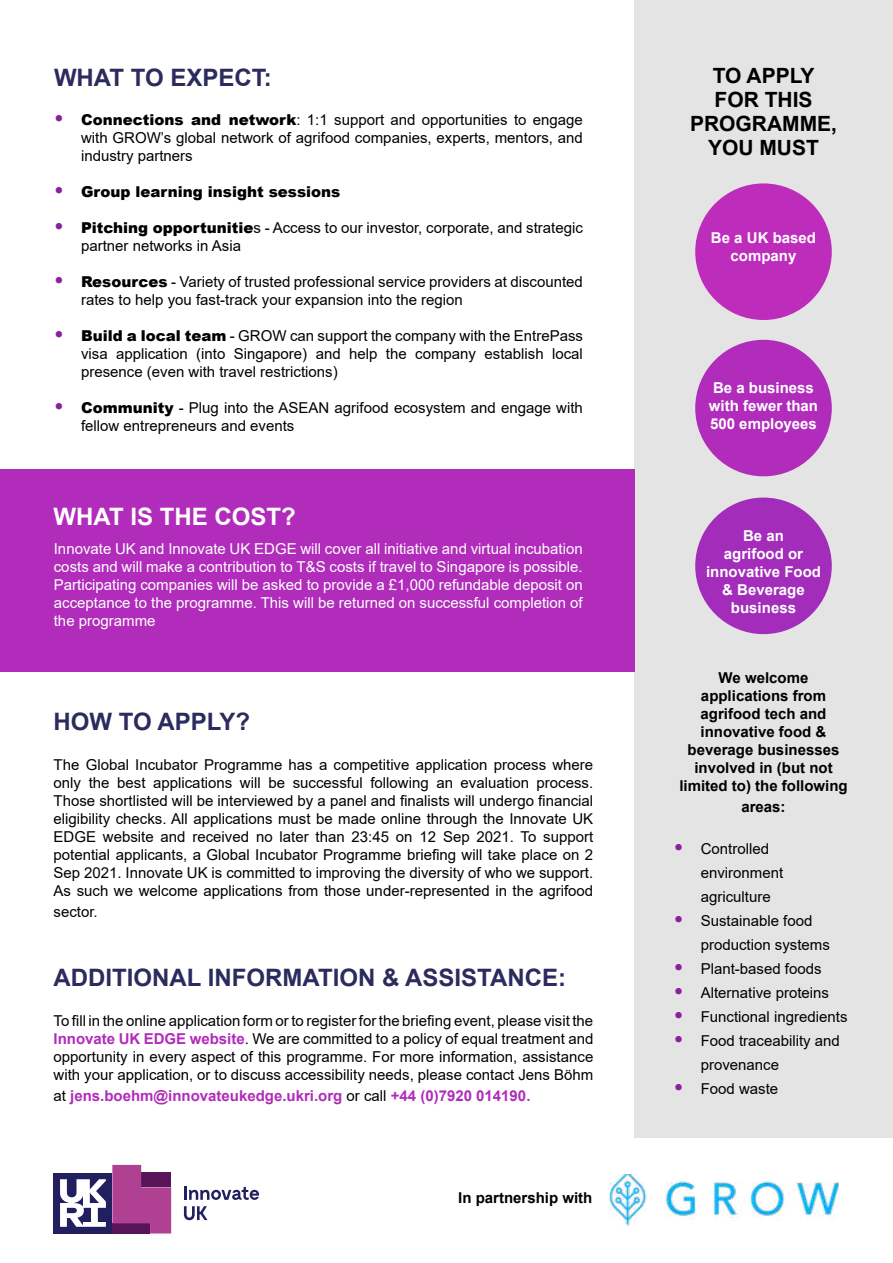
<style>
.page{position:relative;width:893px;height:1263px;background:#fff}
.page>*{position:absolute;margin:0;border:0;box-sizing:border-box;transform-origin:0 0}
.t1{font:700 24px "Arial";color:#2c2b5e}
.t2{font:700 24px "Arial";color:#fff}
.t3{font:700 21px/24px "Arial";color:#000;text-align:center}
.t4{font:15px/18px "Arial";color:#000}
.t5{font:15px/18px "Arial";color:#fff;text-align:justify}
.t6{font:700 15px/18px "Arial";color:#000;text-align:center}
.t7{font:700 15px/18px "Arial";color:#fff;text-align:center}
.t8{font:700 15px "Arial";color:#b12cbb}
.t9{font:900 15px "Arial";color:#000}
.s1{font-weight:900;font-size:19.5px;color:#8a219c}
.s2{font-weight:900}
.s3{font-size:19.5px;color:#8a219c}
.s4{font-weight:700;color:#b12cbb}
.s5{font-weight:400;color:#000}
</style>
<div class="page">
<img style="left:609px;top:1174px;width:230px;height:52px">
<hr style="left:184px;top:1186px;width:3px;height:14px;background:#211f5e">
<svg style="left:189px;top:1187px;width:70px;height:13px"></svg>
<svg style="left:184px;top:1206px;width:23px;height:14px"></svg>
<div style="left:54px;top:1172px;width:58px;height:61px;background:#211f5e"></div>
<svg style="left:60px;top:1179px;width:46px;height:48px"></svg>
<svg style="left:112px;top:1165px;width:59px;height:68px;background:#a2428c"></svg>
<div style="left:634px;top:0;width:259px;height:1137px;background:#e4e4e4"></div>
<div style="left:695px;top:183px;width:137px;height:137px;background:#be2cbb;border-radius:50%"></div>
<div style="left:695px;top:340px;width:137px;height:136px;background:#b12cbb;border-radius:50%"></div>
<div style="left:695px;top:498px;width:137px;height:136px;background:#a32cbb;border-radius:50%"></div>
<div style="left:0;top:469px;width:634px;height:203px;background:#b12cbb"></div>
<h1 class="t1" style="left:54px;top:61px;width:219px">WHAT TO EXPECT:</h1>
<p class="t4" style="left:81px;top:111px;width:503px;text-align:justify;text-indent:-27px"><span class="s1">•</span> <span class="s2">Connections and network</span>: 1:1 support and opportunities to engage with GROW’s global network of agrifood companies, experts, mentors, and industry partners</p>
<p class="t9" style="left:54px;top:181px;width:288px"><span class="s3">•</span> Group learning insight sessions</p>
<p class="t4" style="left:81px;top:219px;width:503px;text-indent:-27px"><span class="s1">•</span> <span class="s2">Pitching opportunitie</span>s - Access to our investor, corporate, and strategic partner networks in Asia</p>
<p class="t4" style="left:81px;top:273px;width:503px;text-indent:-27px"><span class="s1">•</span> <span class="s2">Resources</span> - Variety of trusted professional service providers at discounted rates to help you fast-track your expansion into the region</p>
<p class="t4" style="left:81px;top:327px;width:503px;text-align:justify;text-indent:-27px"><span class="s1">•</span> <span class="s2">Build a local team</span> - GROW can support the company with the EntrePass visa application (into Singapore) and help the company establish local presence (even with travel restrictions)</p>
<p class="t4" style="left:81px;top:399px;width:503px;text-indent:-27px"><span class="s1">•</span> <span class="s2">Community</span> - Plug into the ASEAN agrifood ecosystem and engage with fellow entrepreneurs and events</p>
<h1 class="t2" style="left:54px;top:499px;width:244px">WHAT IS THE COST?</h1>
<p class="t5" style="left:54px;top:540px;width:530px">Innovate UK and Innovate UK EDGE will cover all initiative and virtual incubation costs and will make a contribution to T&amp;S costs if travel to Singapore is possible.<br>Participating companies will be asked to provide a £1,000 refundable deposit on acceptance to the programme. This will be returned on successful completion of the programme</p>
<h1 class="t1" style="left:54px;top:705px;width:198px">HOW TO APPLY?</h1>
<p class="t4" style="left:54px;top:755px;width:541px;text-align:justify">The Global Incubator Programme has a competitive application process where only the best applications will be successful following an evaluation process.<br>Those shortlisted will be interviewed by a panel and finalists will undergo financial eligibility checks. All applications must be made online through the Innovate UK EDGE website and received no later than 23:45 on 12 Sep 2021. To support potential applicants, a Global Incubator Programme briefing will take place on 2<br>Sep 2021. Innovate UK is committed to improving the diversity of who we support.<br>As such we welcome applications from those under-represented in the agrifood</p>
<p class="t4" style="left:54px;top:903px;width:46px">sector.</p>
<h1 class="t1" style="left:54px;top:961px;width:514px">ADDITIONAL INFORMATION &amp; ASSISTANCE:</h1>
<p class="t4" style="left:54px;top:1011px;width:541px;text-align:justify">To fill in the online application form or to register for the briefing event, please visit the <span class="s4">Innovate UK EDGE website</span>. We are committed to a policy of equal treatment and opportunity in every aspect of this programme. For more information, assistance with your application, or to discuss accessibility needs, please contact Jens Böhm</p>
<p class="t8" style="left:54px;top:1085px;width:478px"><span class="s5">at</span> jens.boehm@innovateukedge.ukri.org <span class="s5">or call</span> +44 (0)7920 014190.</p>
<p class="t6" style="left:458px;top:1189px;width:136px">In partnership with</p>
<h2 class="t3" style="left:690px;top:64px;width:149px">TO APPLY<br>FOR THIS<br>PROGRAMME,<br>YOU MUST</h2>
<p class="t7" style="left:711px;top:229px;width:107px">Be a UK based company</p>
<p class="t7" style="left:709px;top:379px;width:111px;text-align:left">Be a business with fewer than<br>500 employees</p>
<p class="t7" style="left:706px;top:527px;width:117px">Be an<br>agrifood or innovative Food &amp; Beverage business</p>
<p class="t6" style="left:679px;top:669px;width:170px">We welcome applications from agrifood tech and innovative food &amp; beverage businesses involved in (but not limited to) the following</p>
<p class="t6" style="left:741px;top:798px;width:46px">areas:</p>
<p class="t4" style="left:701px;top:837px;width:84px;line-height:24px;text-indent:-27px"><span class="s1">•</span> Controlled environment agriculture</p>
<p class="t4" style="left:701px;top:909px;width:131px;line-height:24px;text-indent:-27px"><span class="s1">•</span> Sustainable food production systems</p>
<p class="t4" style="left:674px;top:960px;width:149px"><span class="s1">•</span> Plant-based foods</p>
<p class="t4" style="left:674px;top:984px;width:157px"><span class="s1">•</span> Alternative proteins</p>
<p class="t4" style="left:674px;top:1008px;width:175px"><span class="s1">•</span> Functional ingredients</p>
<p class="t4" style="left:701px;top:1029px;width:141px;line-height:24px;text-indent:-27px"><span class="s1">•</span> Food traceability and provenance</p>
<p class="t4" style="left:674px;top:1080px;width:106px"><span class="s1">•</span> Food waste</p>
</div>
